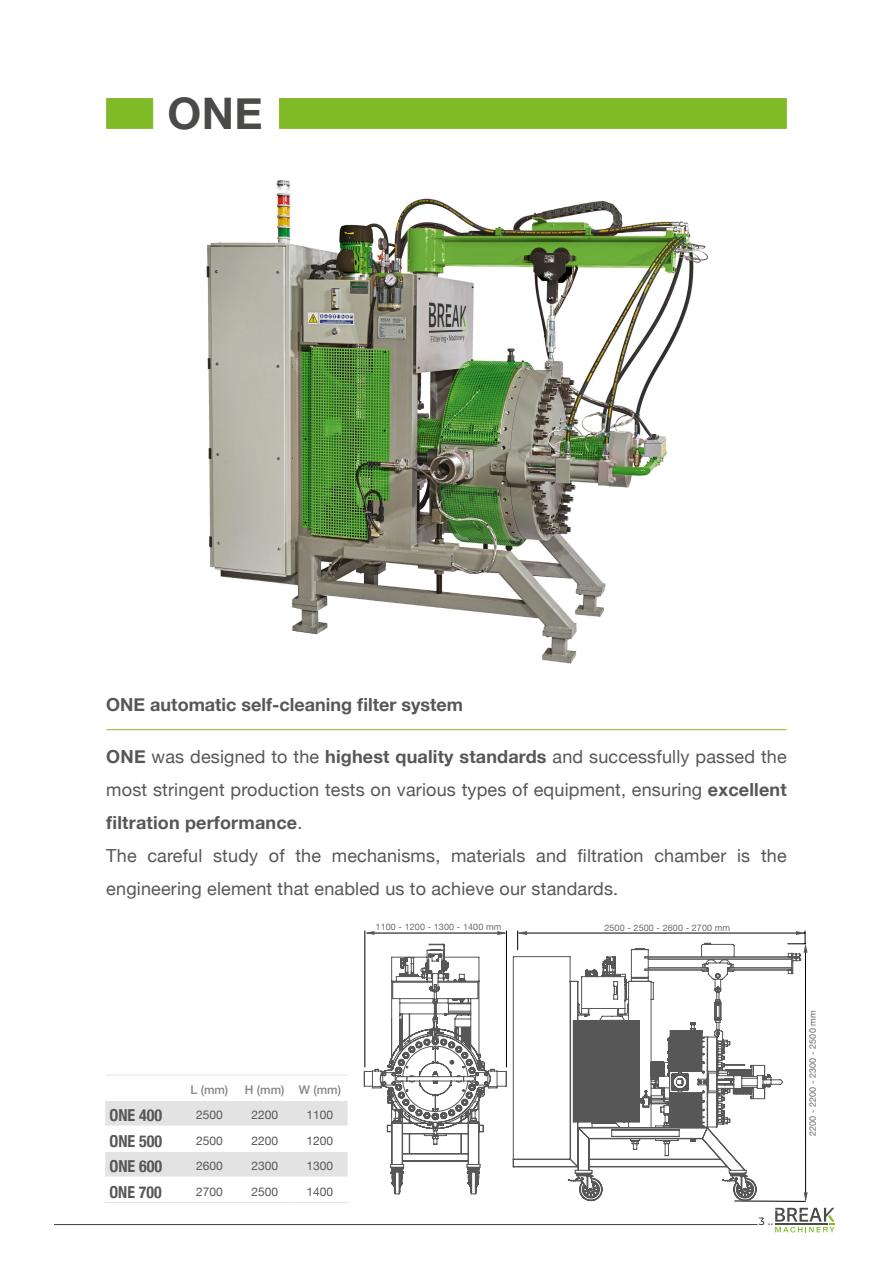
<style>
.page{position:relative;width:893px;height:1263px;background:#fff}
.page>*{position:absolute;margin:0;border:0;box-sizing:border-box;transform-origin:0 0}
.t1{font:700 43.5px "Helvetica Neue";color:#4a4a49}
.t2{font:18px/33px "Helvetica Neue";letter-spacing:.01em;color:#575756}
.t3{font:700 18px "Helvetica Neue";color:#575756}
.t4{font:700 condensed 16.5px "Helvetica Neue";color:#575756}
.t5{font:700 condensed 16.5px "Helvetica Neue";color:#575756;scale:.96 1}
.t6{font:12px "Helvetica Neue";color:#575756}
.t7{font:500 12px "Helvetica Neue";color:#878787}
.t8{font:10.5px "Montserrat";color:#000}
.t9{font:9px "Helvetica Neue";letter-spacing:.01em;color:#6b6b6a}
.s1{font-weight:700}
</style>
<div class="page">
<img style="left:206px;top:180px;width:502px;height:484px">
<hr style="left:367px;top:933px;width:138px;height:1px;background:#000">
<hr style="left:506px;top:931px;width:1px;height:136px;background:#000">
<hr style="left:365px;top:931px;width:1px;height:136px;background:#000">
<hr style="left:519px;top:933px;width:286px;height:1px;background:#000">
<hr style="left:805px;top:947px;width:1px;height:252px;background:#000">
<hr style="left:735px;top:1201px;width:70px;height:1px;background:#000">
<svg style="left:364px;top:944px;width:143px;height:250px"></svg>
<svg style="left:513px;top:943px;width:288px;height:258px"></svg>
<svg style="left:497px;top:931px;width:10px;height:4px"></svg>
<svg style="left:788px;top:931px;width:19px;height:22px"></svg>
<svg style="left:804px;top:1192px;width:4px;height:10px"></svg>
<svg style="left:365px;top:931px;width:10px;height:4px"></svg>
<svg style="left:517px;top:931px;width:10px;height:19px"></svg>
<div style="left:106px;top:98px;width:47px;height:31px;background:#80ba27;border:1px solid #80ba27"></div>
<div style="left:279px;top:98px;width:508px;height:31px;background:#80ba27;border:1px solid #80ba27"></div>
<hr style="left:54px;top:1224px;width:703px;height:1px;background:#3c3c3b">
<svg style="left:768px;top:1208px;width:67px;height:24px"></svg>
<hr style="left:106px;top:729px;width:681px;height:1px;background:#80ba27">
<svg style="left:105px;top:1101px;width:243px;height:76px"></svg>
<hr style="left:105px;top:1202px;width:77px;height:1px;background:#e3e3e3">
<hr style="left:182px;top:1202px;width:55px;height:1px;background:#e3e3e3">
<hr style="left:237px;top:1202px;width:55px;height:1px;background:#e3e3e3">
<hr style="left:292px;top:1202px;width:56px;height:1px;background:#e3e3e3">
<hr style="left:105px;top:1075px;width:77px;height:1px;background:#e3e3e3">
<hr style="left:182px;top:1075px;width:55px;height:1px;background:#e3e3e3">
<hr style="left:237px;top:1075px;width:55px;height:1px;background:#e3e3e3">
<hr style="left:292px;top:1075px;width:56px;height:1px;background:#e3e3e3">
<hr style="left:105px;top:1151px;width:77px;height:1px;background:#fff">
<hr style="left:182px;top:1151px;width:55px;height:1px;background:#fff">
<hr style="left:237px;top:1151px;width:55px;height:1px;background:#fff">
<hr style="left:292px;top:1151px;width:56px;height:1px;background:#fff">
<hr style="left:105px;top:1126px;width:77px;height:1px;background:#fff">
<hr style="left:182px;top:1126px;width:55px;height:1px;background:#fff">
<hr style="left:237px;top:1126px;width:55px;height:1px;background:#fff">
<hr style="left:292px;top:1126px;width:56px;height:1px;background:#fff">
<h1 class="t1" style="left:168px;top:79px;width:97px">ONE</h1>
<p class="t3" style="left:106px;top:690px;width:358px">ONE automatic self-cleaning filter system</p>
<p class="t2" style="left:106px;top:741px;width:682px"><span class="s1">ONE</span> was designed to the <span class="s1">highest quality standards</span> and successfully passed the most stringent production tests on various types of equipment, ensuring <span class="s1">excellent filtration performance</span>.<br>The careful study of the mechanisms, materials and filtration chamber is the engineering element that enabled us to achieve our standards.</p>
<p class="t9" style="left:376px;top:920px;width:127px">1100 - 1200 - 1300 - 1400 mm</p>
<p class="t9" style="left:604px;top:921px;width:127px">2500 - 2500 - 2600 - 2700 mm</p>
<p class="t7" style="left:191px;top:1080px;width:39px">L (mm)</p>
<p class="t7" style="left:245px;top:1080px;width:98px">H (mm) W (mm)</p>
<p class="t4" style="left:109px;top:1101px;width:54px">ONE 400</p>
<p class="t6" style="left:196px;top:1106px;width:28px">2500</p>
<p class="t6" style="left:251px;top:1106px;width:28px">2200</p>
<p class="t6" style="left:307px;top:1106px;width:28px">1100</p>
<p class="t4" style="left:109px;top:1127px;width:54px">ONE 500</p>
<p class="t6" style="left:196px;top:1131px;width:28px">2500</p>
<p class="t6" style="left:251px;top:1131px;width:28px">2200</p>
<p class="t6" style="left:307px;top:1131px;width:28px">1200</p>
<p class="t4" style="left:109px;top:1153px;width:54px">ONE 600</p>
<p class="t6" style="left:196px;top:1157px;width:28px">2600</p>
<p class="t6" style="left:251px;top:1157px;width:28px">2300</p>
<p class="t6" style="left:307px;top:1157px;width:28px">1300</p>
<p class="t5" style="left:109px;top:1178px;width:56px">ONE 700</p>
<p class="t6" style="left:196px;top:1183px;width:28px">2700</p>
<p class="t6" style="left:251px;top:1183px;width:28px">2500</p>
<p class="t6" style="left:307px;top:1183px;width:28px">1400</p>
<p class="t8" style="left:759px;top:1214px;width:7px">3</p>
<p class="t9" style="left:806px;top:1136px;width:127px;rotate:-90deg">2200 - 2200 - 2300 - 2500 mm</p>
</div>
